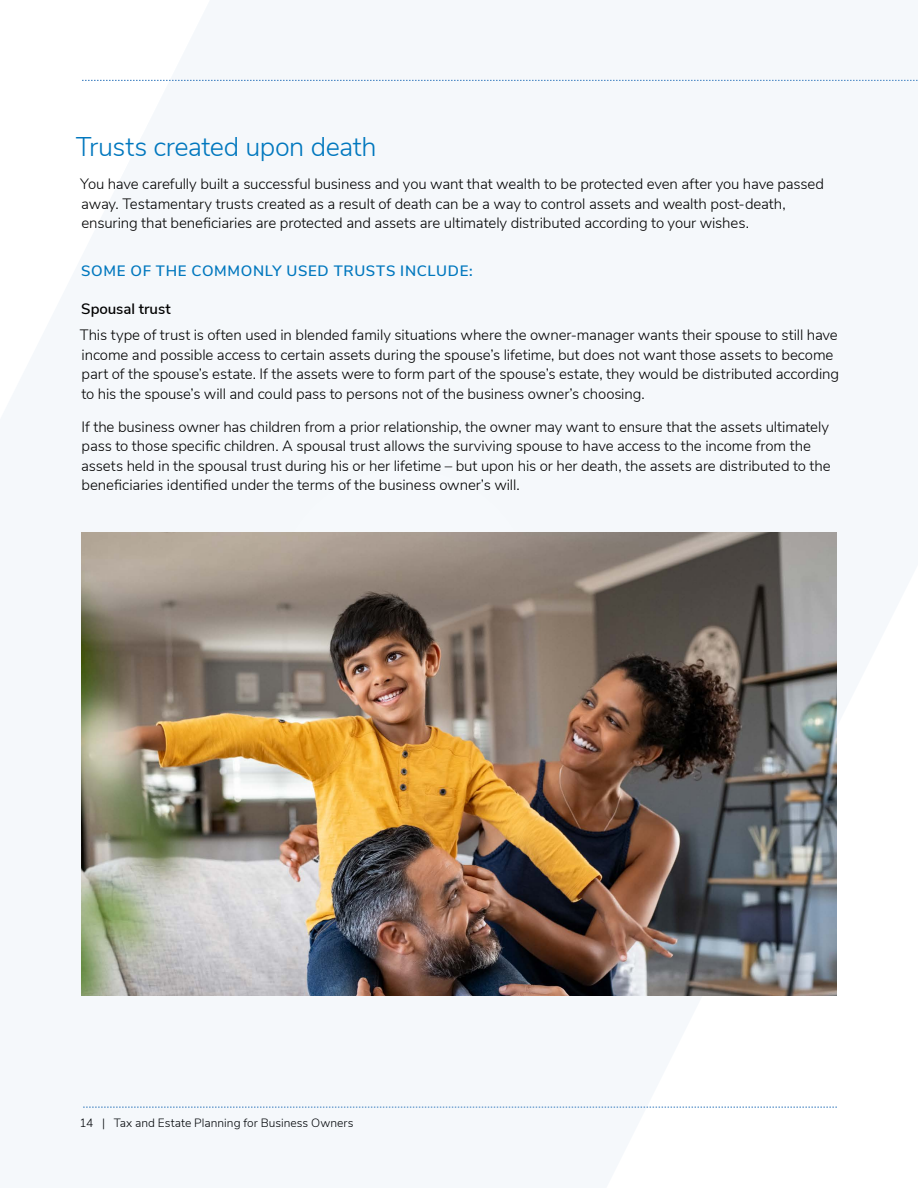
<style>
.page{position:relative;width:918px;height:1188px;background:#fff}
.page>*{position:absolute;margin:0;border:0;box-sizing:border-box;transform-origin:0 0}
.Subhead____level_2{font:300 27px "Nunito Sans";letter-spacing:-.015em;color:#0077be}
.Body_Copy{font:300 15px/19.5px "Nunito Sans";letter-spacing:-.005em;color:#000}
.IG_Body_copy{font:300 15px/19.5px "Nunito Sans";letter-spacing:-.01em;color:#000}
.t1{font:600 15px "Nunito Sans";letter-spacing:.045em;color:#0077be}
.IG_Header_H3{font:600 15px "Nunito Sans";letter-spacing:-.005em;color:#000}
.t2{font:300 12px "Nunito Sans";color:#000}
</style>
<div class="page">
<img style="left:81px;top:532px;width:756px;height:464px">
<p class="Subhead____level_2" style="left:76px;top:127px;width:302px">Trusts created upon death</p>
<p class="IG_Body_copy" style="left:80px;top:173px;width:745px">You have carefully built a successful business and you want that wealth to be protected even after you have passed away. Testamentary trusts created as a result of death can be a way to control assets and wealth post-death, ensuring that beneficiaries are protected and assets are ultimately distributed according to your wishes.</p>
<h2 class="t1" style="left:81px;top:260px;width:393px">SOME OF THE COMMONLY USED TRUSTS INCLUDE:</h2>
<p class="IG_Header_H3" style="left:81px;top:298px;width:91px">Spousal trust</p>
<p class="Body_Copy" style="left:80px;top:324px;width:761px">This type of trust is often used in blended family situations where the owner-manager wants their spouse to still have income and possible access to certain assets during the spouse’s lifetime, but does not want those assets to become part of the spouse’s estate. If the assets were to form part of the spouse’s estate, they would be distributed according to his the spouse’s will and could pass to persons not of the business owner’s choosing.</p>
<p class="Body_Copy" style="left:81px;top:416px;width:751px">If the business owner has children from a prior relationship, the owner may want to ensure that the assets ultimately pass to those specific children. A spousal trust allows the surviving spouse to have access to the income from the assets held in the spousal trust during his or her lifetime – but upon his or her death, the assets are distributed to the beneficiaries identified under the terms of the business owner’s will.</p>
<p class="t2" style="left:80px;top:1114px;width:275px">14 | Tax and Estate Planning for Business Owners</p>
</div>
